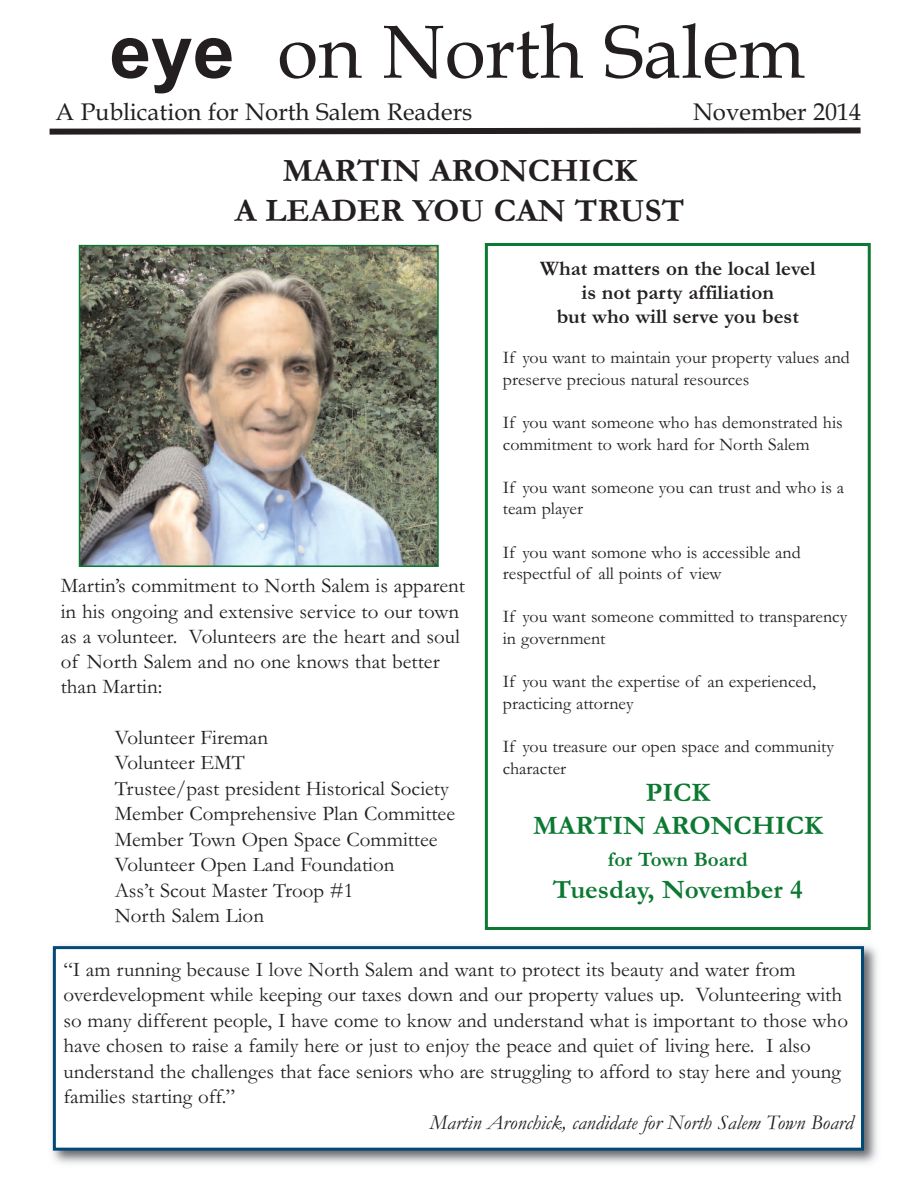
<style>
.page{position:relative;width:918px;height:1188px;background:#fff}
.page>*{position:absolute;margin:0;border:0;box-sizing:border-box;transform-origin:0 0}
.t1{font:75px "Book Antiqua";color:#231f20}
.t2{font:700 33px/39.6px "Garamond";color:#231f20;text-align:center}
.t3{font:700 27px/32.4px "Garamond";color:#0b7931;text-align:center}
.t4{font:24px "Book Antiqua";color:#231f20}
.t5{font:21px/25.5px "Garamond";color:#231f20}
.t6{font:700 21px/24px "Garamond";color:#231f20;text-align:center}
.t7{font:italic 21px "Garamond";color:#231f20}
.t8{font:700 21px "Garamond";color:#0b7931}
.t9{font:18px/21.6px "Garamond";color:#231f20}
.s1{font-family:"Arial";font-weight:700}
</style>
<div class="page">
<svg style="left:49px;top:127px;width:812px;height:8px;background:#595657"></svg>
<img style="left:52px;top:945px;width:826px;height:219px">
<div style="left:56px;top:949px;width:805px;height:199px;background:#fff"></div>
<div style="left:53px;top:946px;width:811px;height:205px;border:3px solid #034976"></div>
<img style="left:82px;top:248px;width:354px;height:316px">
<div style="left:79px;top:245px;width:360px;height:322px;border:2px solid #0b7931"></div>
<div style="left:485px;top:243px;width:386px;height:687px;border:3px solid #0b7931"></div>
<h1 class="t1" style="left:110px;top:8px;width:697px"><span class="s1">eye</span> on North Salem</h1>
<p class="t4" style="left:56px;top:98px;width:418px">A Publication for North Salem Readers</p>
<p class="t4" style="left:693px;top:98px;width:170px">November 2014</p>
<h2 class="t2" style="left:235px;top:150px;width:451px">MARTIN ARONCHICK<br>A LEADER YOU CAN TRUST</h2>
<p class="t5" style="left:61px;top:573px;width:406px">Martin’s commitment to North Salem is apparent in his ongoing and extensive service to our town as a volunteer. Volunteers are the heart and soul of North Salem and no one knows that better than Martin:</p>
<p class="t5" style="left:115px;top:724px;width:342px">Volunteer Fireman<br>Volunteer EMT<br>Trustee/past president Historical Society<br>Member Comprehensive Plan Committee<br>Member Town Open Space Committee<br>Volunteer Open Land Foundation<br>Ass’t Scout Master Troop #1<br>North Salem Lion</p>
<p class="t6" style="left:540px;top:255px;width:277px">What matters on the local level is not party affiliation<br>but who will serve you best</p>
<p class="t9" style="left:503px;top:346px;width:349px">If you want to maintain your property values and preserve precious natural resources</p>
<p class="t9" style="left:503px;top:411px;width:341px">If you want someone who has demonstrated his commitment to work hard for North Salem</p>
<p class="t9" style="left:503px;top:476px;width:343px">If you want someone you can trust and who is a team player</p>
<p class="t9" style="left:503px;top:541px;width:299px">If you want somone who is accessible and respectful of all points of view</p>
<p class="t9" style="left:503px;top:605px;width:346px">If you want someone committed to transparency in government</p>
<p class="t9" style="left:503px;top:670px;width:315px">If you want the expertise of an experienced, practicing attorney</p>
<p class="t9" style="left:503px;top:735px;width:333px">If you treasure our open space and community character</p>
<p class="t3" style="left:533px;top:776px;width:291px">PICK<br>MARTIN ARONCHICK</p>
<p class="t8" style="left:608px;top:846px;width:141px">for Town Board</p>
<p class="t3" style="left:553px;top:873px;width:251px">Tuesday, November 4</p>
<p class="t5" style="left:63px;top:956px;width:786px">“I am running because I love North Salem and want to protect its beauty and water from overdevelopment while keeping our taxes down and our property values up. Volunteering with so many different people, I have come to know and understand what is important to those who have chosen to raise a family here or just to enjoy the peace and quiet of living here. I also understand the challenges that face seniors who are struggling to afford to stay here and young families starting off.”</p>
<p class="t7" style="left:430px;top:1109px;width:425px">Martin Aronchick, candidate for North Salem Town Board</p>
</div>
